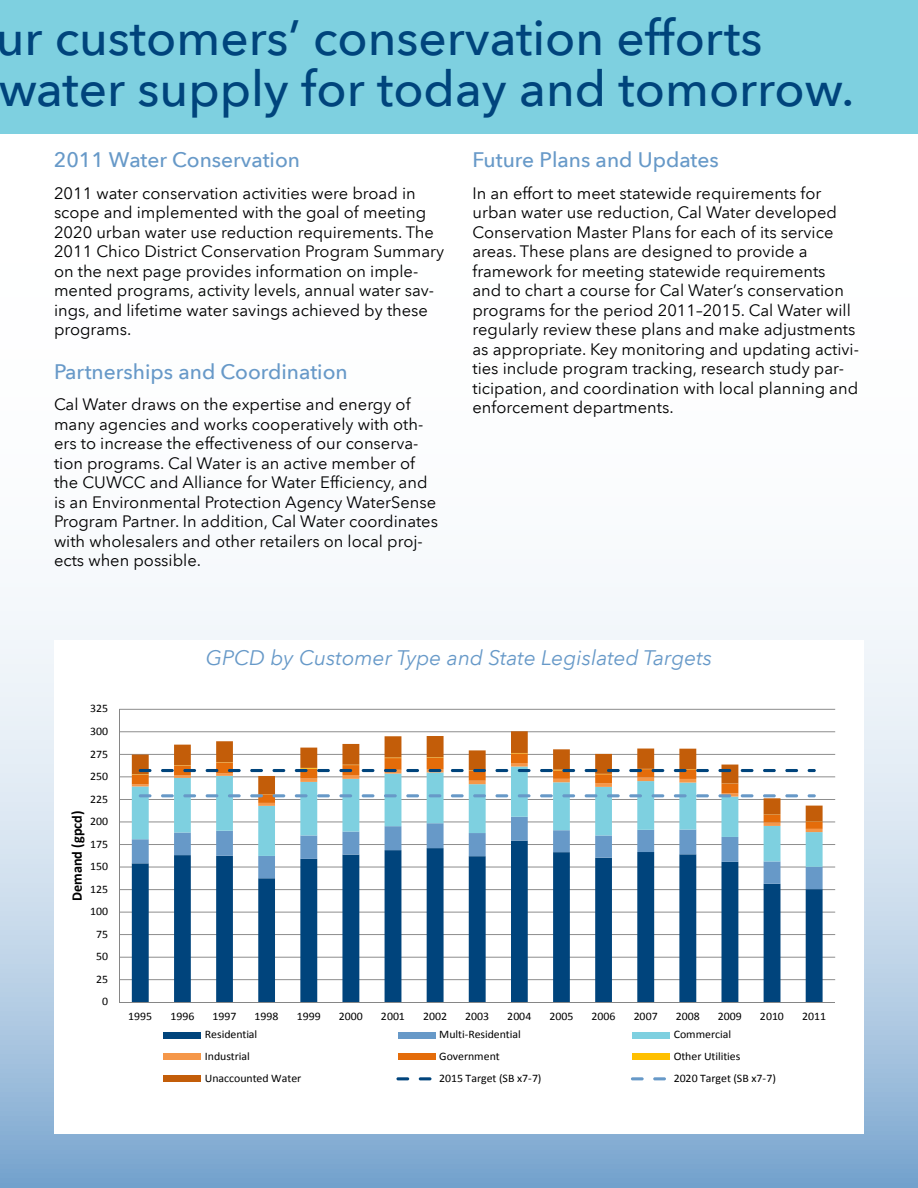
<style>
.page{position:relative;width:918px;height:1188px;background:#fff}
.page>*{position:absolute;margin:0;border:0;box-sizing:border-box;transform-origin:0 0}
.t1{font:500 49.5px/51px "Avenir Next LT Com";color:#00447c}
.t2{font:500 21px "Avenir Next LT Com";color:#6799c8}
.t3{font:italic 21px "Avenir Next LT Com";color:#6799c8}
.t4{font:16.5px/19.5px "Avenir Next LT Com";color:#000}
.t5{font:700 14.7px "Calibri";color:#000}
.t6{font:11.55px "Calibri";letter-spacing:-.005em;color:#000}
</style>
<div class="page">
<svg style="left:0;top:597px;width:918px;height:591px"></svg>
<div style="left:54px;top:640px;width:810px;height:494px;background:#fff"></div>
<div style="left:0;top:0;width:918px;height:134px;background:#7ed0e0"></div>
<hr style="left:119px;top:912px;width:716px;height:1px;background:#868686">
<hr style="left:119px;top:889px;width:716px;height:1px;background:#868686">
<hr style="left:119px;top:867px;width:716px;height:1px;background:#868686">
<hr style="left:119px;top:844px;width:716px;height:1px;background:#868686">
<hr style="left:119px;top:821px;width:716px;height:1px;background:#868686">
<hr style="left:119px;top:799px;width:716px;height:1px;background:#868686">
<hr style="left:119px;top:776px;width:716px;height:1px;background:#868686">
<hr style="left:119px;top:754px;width:716px;height:1px;background:#868686">
<hr style="left:119px;top:731px;width:716px;height:1px;background:#868686">
<hr style="left:119px;top:709px;width:716px;height:1px;background:#868686">
<svg style="left:132px;top:889px;width:691px;height:40px"></svg>
<svg style="left:132px;top:867px;width:691px;height:22px"></svg>
<svg style="left:132px;top:829px;width:691px;height:38px"></svg>
<hr style="left:806px;top:829px;width:17px;height:3px;background:#f59749">
<svg style="left:132px;top:821px;width:691px;height:8px"></svg>
<svg style="left:806px;top:821px;width:17px;height:1px"></svg>
<svg style="left:132px;top:731px;width:691px;height:90px"></svg>
<hr style="left:119px;top:709px;width:1px;height:220px;background:#868686">
<svg style="left:132px;top:753px;width:684px;height:22px"></svg>
<svg style="left:139px;top:794px;width:677px;height:3px"></svg>
<hr style="left:119px;top:979px;width:716px;height:1px;background:#868686">
<hr style="left:119px;top:957px;width:716px;height:1px;background:#868686">
<hr style="left:119px;top:934px;width:716px;height:1px;background:#868686">
<hr style="left:119px;top:929px;width:716px;height:1px;background:#868686">
<svg style="left:132px;top:929px;width:691px;height:73px"></svg>
<hr style="left:119px;top:929px;width:1px;height:73px;background:#868686">
<hr style="left:119px;top:1002px;width:716px;height:1px;background:#868686">
<div style="left:164px;top:1032px;width:37px;height:6px;background:#00447c"></div>
<div style="left:398px;top:1032px;width:37px;height:6px;background:#6799c8"></div>
<div style="left:632px;top:1032px;width:38px;height:6px;background:#7ed0e0"></div>
<div style="left:164px;top:1054px;width:37px;height:6px;background:#f59749"></div>
<div style="left:398px;top:1054px;width:37px;height:6px;background:#e46c0a"></div>
<div style="left:632px;top:1054px;width:38px;height:6px;background:#ffc000"></div>
<div style="left:164px;top:1076px;width:37px;height:6px;background:#c35d09"></div>
<svg style="left:396px;top:1077px;width:13px;height:3px"></svg>
<svg style="left:419px;top:1077px;width:13px;height:3px"></svg>
<svg style="left:631px;top:1077px;width:13px;height:3px"></svg>
<svg style="left:653px;top:1077px;width:13px;height:3px"></svg>
<h1 class="t1" style="left:-4px;top:13px;width:860px">ur customers’ conservation efforts water supply for today and tomorrow.</h1>
<p class="t2" style="left:54px;top:147px;width:248px">2011 Water Conservation</p>
<p class="t4" style="left:54px;top:183px;width:392px">2011 water conservation activities were broad in scope and implemented with the goal of meeting 2020 urban water use reduction requirements. The 2011 Chico District Conservation Program Summary on the next page provides information on imple&shy;mented programs, activity levels, annual water sav&shy;ings, and lifetime water savings achieved by these programs.</p>
<p class="t2" style="left:54px;top:359px;width:295px">Partnerships and Coordination</p>
<p class="t4" style="left:54px;top:395px;width:386px">Cal Water draws on the expertise and energy of many agencies and works cooperatively with oth&shy;ers to increase the effectiveness of our conserva&shy;tion programs. Cal Water is an active member of the CUWCC and Alliance for Water Efficiency, and is an Environmental Protection Agency WaterSense Program Partner. In addition, Cal Water coordinates with wholesalers and other retailers on local proj&shy;ects when possible.</p>
<p class="t2" style="left:472px;top:147px;width:248px">Future Plans and Updates</p>
<p class="t4" style="left:472px;top:183px;width:388px">In an effort to meet statewide requirements for urban water use reduction, Cal Water developed Conservation Master Plans for each of its service areas. These plans are designed to provide a framework for meeting statewide requirements<br>and to chart a course for Cal Water’s conservation programs for the period 2011–2015. Cal Water will regularly review these plans and make adjustments as appropriate. Key monitoring and updating activi&shy;ties include program tracking, research study par&shy;ticipation, and coordination with local planning and enforcement departments.</p>
<p class="t6" style="left:90px;top:701px;width:20px">325</p>
<p class="t6" style="left:90px;top:724px;width:20px">300</p>
<p class="t6" style="left:90px;top:747px;width:20px">275</p>
<p class="t6" style="left:90px;top:769px;width:20px">250</p>
<p class="t6" style="left:90px;top:792px;width:20px">225</p>
<p class="t5" style="left:68px;top:901px;width:92px;rotate:-90deg">Demand (gpcd)</p>
<p class="t6" style="left:90px;top:814px;width:20px">200</p>
<p class="t6" style="left:90px;top:837px;width:20px">175</p>
<p class="t6" style="left:90px;top:859px;width:20px">150</p>
<p class="t6" style="left:90px;top:882px;width:20px">125</p>
<p class="t6" style="left:90px;top:904px;width:20px">100</p>
<p class="t6" style="left:96px;top:927px;width:14px">75</p>
<p class="t6" style="left:96px;top:949px;width:14px">50</p>
<p class="t6" style="left:96px;top:972px;width:14px">25</p>
<p class="t6" style="left:102px;top:994px;width:7px">0</p>
<p class="t3" style="left:206px;top:646px;width:508px">GPCD by Customer Type and State Legislated Targets</p>
<p class="t6" style="left:128px;top:1009px;width:25px">1995</p>
<p class="t6" style="left:170px;top:1009px;width:26px">1996</p>
<p class="t6" style="left:213px;top:1009px;width:25px">1997</p>
<p class="t6" style="left:255px;top:1009px;width:25px">1998</p>
<p class="t6" style="left:297px;top:1009px;width:26px">1999</p>
<p class="t6" style="left:339px;top:1009px;width:25px">2000</p>
<p class="t6" style="left:381px;top:1009px;width:25px">2001</p>
<p class="t6" style="left:423px;top:1009px;width:25px">2002</p>
<p class="t6" style="left:465px;top:1009px;width:25px">2003</p>
<p class="t6" style="left:507px;top:1009px;width:26px">2004</p>
<p class="t6" style="left:549px;top:1009px;width:25px">2005</p>
<p class="t6" style="left:592px;top:1009px;width:25px">2006</p>
<p class="t6" style="left:634px;top:1009px;width:25px">2007</p>
<p class="t6" style="left:676px;top:1009px;width:25px">2008</p>
<p class="t6" style="left:718px;top:1009px;width:25px">2009</p>
<p class="t6" style="left:760px;top:1009px;width:25px">2010</p>
<p class="t6" style="left:802px;top:1009px;width:25px">2011</p>
<p class="t6" style="left:205px;top:1027px;width:54px">Residential</p>
<p class="t6" style="left:439px;top:1027px;width:83px">Multi‐Residential</p>
<p class="t6" style="left:674px;top:1027px;width:59px">Commercial</p>
<p class="t6" style="left:205px;top:1049px;width:47px">Industrial</p>
<p class="t6" style="left:439px;top:1049px;width:62px">Government</p>
<p class="t6" style="left:674px;top:1049px;width:68px">Other Utilities</p>
<p class="t6" style="left:205px;top:1071px;width:98px">Unaccounted Water</p>
<p class="t6" style="left:439px;top:1071px;width:104px">2015 Target (SB x7‐7)</p>
<p class="t6" style="left:674px;top:1071px;width:104px">2020 Target (SB x7‐7)</p>
</div>
